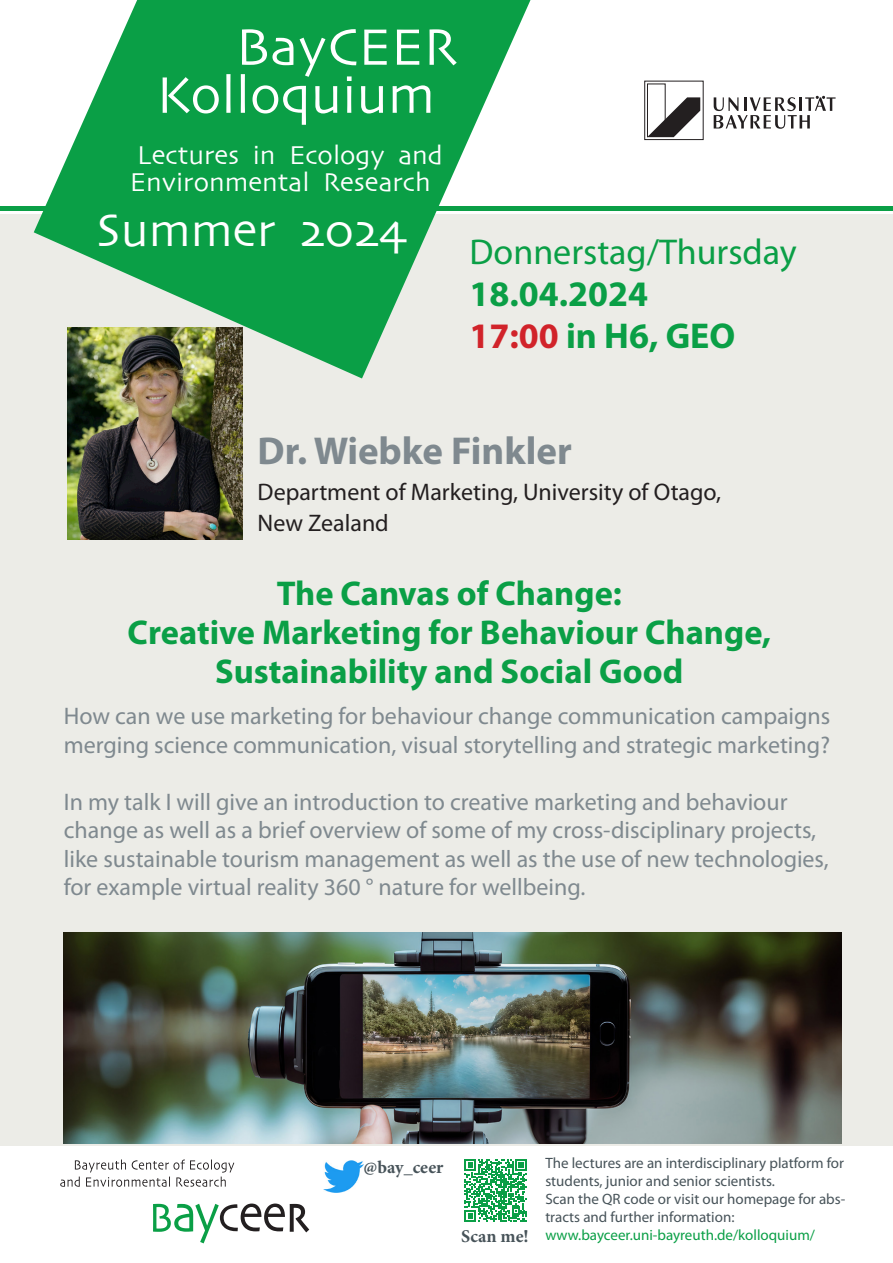
<style>
.page{position:relative;width:893px;height:1263px;background:#fff}
.page>*{position:absolute;margin:0;border:0;box-sizing:border-box;transform-origin:0 0}
.t1{font:54px/48px "Skia";color:#fff}
.t2{font:48px "Skia";color:#fff}
.t3{font:700 39px "Myriad Pro";color:#7f898f}
.t4{font:36px/42px "Myriad Pro";color:#0a9f46}
.t5{font:700 34.5px/39px "Myriad Pro";color:#0a9f46;text-align:center}
.t6{font:27px/27px "Skia";color:#fff}
.t7{font:24px/28.5px "Myriad Pro";color:#7f898f}
.t8{font:24px/31.5px "Myriad Pro";color:#231f20}
.t9{font:700 18px "Minion Pro";letter-spacing:.005em;color:#475359}
.t10{font:15px/18px "Myriad Pro";color:#475359}
.s1{font-weight:700}
.s2{font-weight:700;color:#d1232a}
.s3{color:#0a9f46}
</style>
<div class="page">
<svg style="left:153px;top:1203px;width:156px;height:40px"></svg>
<svg style="left:60px;top:1159px;width:174px;height:28px"></svg>
<svg style="left:647px;top:83px;width:53px;height:55px"></svg>
<div style="left:644px;top:81px;width:59px;height:59px;border:1px solid #231f20"></div>
<svg style="left:714px;top:96px;width:122px;height:33px"></svg>
<div style="left:0;top:215px;width:893px;height:931px;background:#ecece7"></div>
<svg style="left:34px;top:0;width:496px;height:378px;fill:#0a9f46"></svg>
<hr style="left:0;top:206px;width:893px;height:4px;background:#0a9f46">
<svg style="left:464px;top:1159px;width:63px;height:63px"></svg>
<img style="left:67px;top:328px;width:175px;height:211px">
<img style="left:324px;top:1160px;width:39px;height:33px">
<img style="left:64px;top:933px;width:777px;height:211px">
<p class="t1" style="left:156px;top:26px;width:303px;text-indent:79px">BayCEER<br>Kolloquium</p>
<p class="t6" style="left:130px;top:143px;width:315px">Lectures in Ecology and<br>Environmental Research</p>
<p class="t2" style="left:97px;top:201px;width:312px">Summer 2024</p>
<p class="t4" style="left:469px;top:231px;width:329px">Donnerstag/Thursday<br><span class="s1">18.04.2024<br></span><span class="s2">17:00</span> <span class="s1">in H6, GEO</span></p>
<p class="t3" style="left:258px;top:425px;width:316px">Dr. Wiebke Finkler</p>
<p class="t8" style="left:258px;top:476px;width:465px">Department of Marketing, University of Otago,<br>New Zealand</p>
<p class="t5" style="left:128px;top:573px;width:645px">The Canvas of Change:<br>Creative Marketing for Behaviour Change,<br>Sustainability and Social Good</p>
<p class="t7" style="left:64px;top:702px;width:768px">How can we use marketing for behaviour change communication campaigns merging science communication, visual storytelling and strategic marketing?</p>
<p class="t7" style="left:64px;top:787px;width:767px">In my talk I will give an introduction to creative marketing and behaviour change as well as a brief overview of some of my cross-disciplinary projects, like sustainable tourism management as well as the use of new technologies, for example virtual reality 360 ° nature for wellbeing.</p>
<p class="t9" style="left:364px;top:1154px;width:81px">@bay_ceer</p>
<p class="t9" style="left:461px;top:1223px;width:69px">Scan me!</p>
<p class="t10" style="left:545px;top:1154px;width:301px">The lectures are an interdisciplinary platform for students, junior and senior scientists.<br>Scan the QR code or visit our homepage for abs&shy;tracts and further information: <span class="s3">www.bayceer.uni-bayreuth.de/kolloquium/</span></p>
</div>
